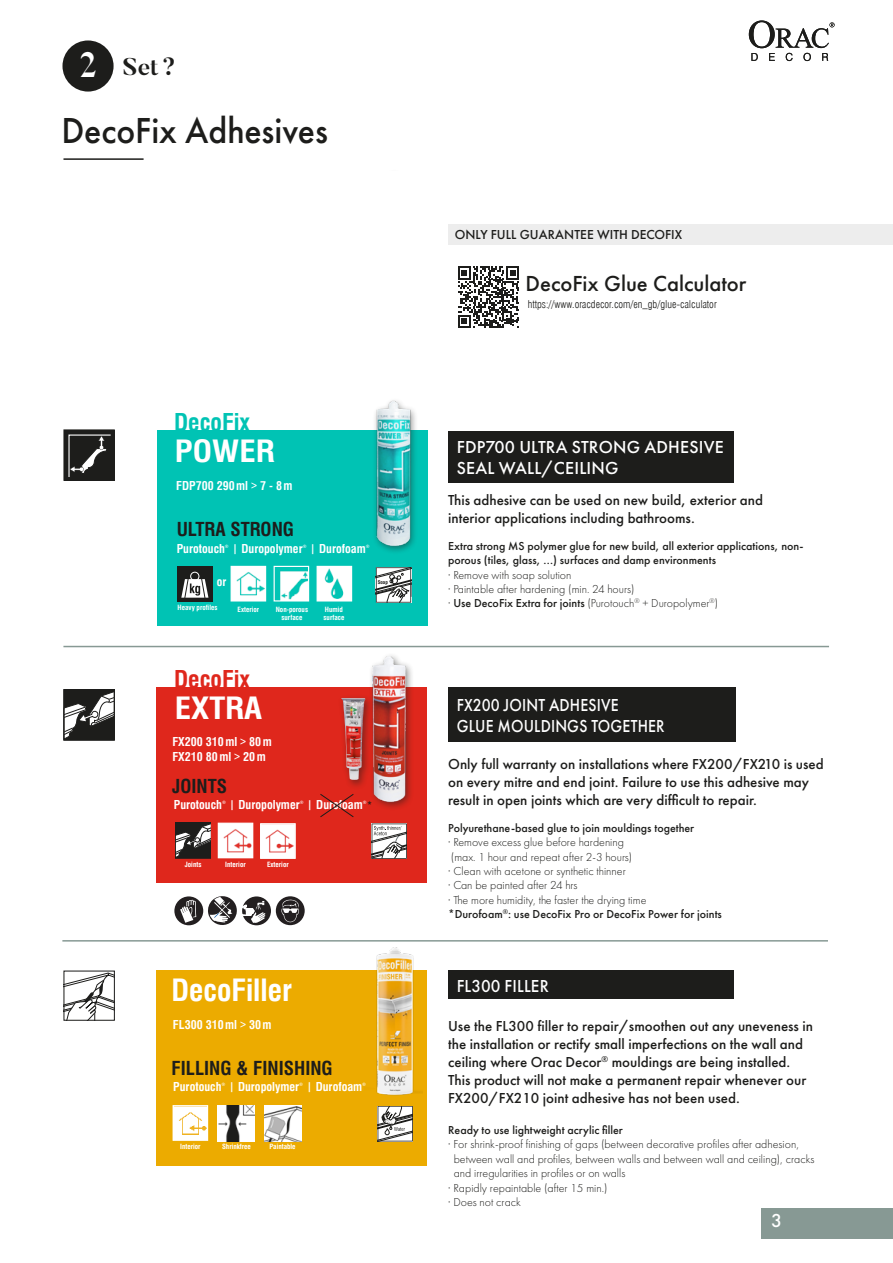
<style>
.page{position:relative;width:893px;height:1263px;background:#fff}
.page>*{position:absolute;margin:0;border:0;box-sizing:border-box;transform-origin:0 0}
.t1{font:500 37.5px "Futura PT";color:#1d1d1b;scale:.95 1}
.t2{font:700 condensed 30px "Swiss 721 TL";color:#fff;scale:1.1 1}
.t3{font:700 condensed 30px "Swiss 721 TL";color:#fff}
.t4{font:700 condensed 24px "Swiss 721 TL";color:#00c3b4}
.t5{font:700 condensed 24px "Swiss 721 TL";color:#df271c}
.t6{font:700 24px "Butler";color:#1d1d1b}
.t7{font:500 22.65px "Futura PT";color:#1d1d1b}
.t8{font:500 19.5px "Futura PT";color:#fff}
.t9{font:700 condensed 18.75px "Swiss 721 TL";color:#1d1d1b}
.t10{font:500 18px/21.6px "Futura PT";letter-spacing:.01em;color:#fff}
.t11{font:500 18px/21.6px "Futura PT";letter-spacing:.01em;color:#fff;scale:.88 1}
.t12{font:500 18px "Futura PT";letter-spacing:.01em;color:#fff;scale:.95 1}
.t13{font:500 15px/18px "Futura PT";color:#1d1d1b}
.t14{font:500 13.5px "Futura PT";color:#1d1d1b}
.t15{font:300 12px/14.4px "Futura PT";color:#1d1d1b}
.t16{font:500 12px/14.4px "Futura PT";color:#1d1d1b}
.t17{font:700 condensed 12px/14.4px "Swiss 721 TL";color:#fff}
.t18{font:700 condensed 11.7px "Swiss 721 TL";color:#fff}
.t19{font:300 condensed 10.5px "Swiss 721 TL";color:#1d1d1b}
.t20{font:700 condensed 7.05px/7.1px "Swiss 721 TL";color:#fff;text-align:center}
.t21{font:700 condensed 4.95px "Swiss 721 TL";color:#1d1d1b}
.s1{font-size:35.25px;color:#fff}
.s2{font-family:"Futura PT";font-weight:500;font-stretch:normal;font-size:10.5px;color:#1d1d1b}
.s3{font-weight:500}
</style>
<div class="page">
<div style="left:761px;top:1208px;width:132px;height:30px;background:#879994"></div>
<hr style="left:63px;top:158px;width:81px;height:2px;background:#1d1d1b">
<div style="left:157px;top:431px;width:270px;height:195px;background:#00c3b4"></div>
<img style="left:233px;top:568px;width:31px;height:31px">
<div style="left:231px;top:566px;width:35px;height:35px;border:1px solid #fff"></div>
<img style="left:280px;top:571px;width:27px;height:28px">
<div style="left:274px;top:566px;width:35px;height:35px;border:1px solid #fff"></div>
<img style="left:319px;top:568px;width:31px;height:31px">
<div style="left:317px;top:566px;width:35px;height:35px;border:1px solid #fff"></div>
<svg style="left:177px;top:566px;width:36px;height:36px"></svg>
<div style="left:190px;top:572px;width:9px;height:9px;border:1px solid #fff;border-radius:50%"></div>
<div style="left:372px;top:397px;width:47px;height:158px;background:#1d1d1b;opacity:.5"></div>
<img style="left:370px;top:397px;width:45px;height:151px">
<div style="left:156px;top:687px;width:270px;height:195px;background:#df271c"></div>
<svg style="left:175px;top:823px;width:36px;height:35px"></svg>
<img style="left:262px;top:825px;width:32px;height:32px">
<div style="left:260px;top:823px;width:36px;height:36px;border:1px solid #fff"></div>
<img style="left:220px;top:825px;width:31px;height:31px">
<div style="left:218px;top:823px;width:35px;height:35px;border:1px solid #fff"></div>
<div style="left:337px;top:694px;width:37px;height:96px;background:#1d1d1b;opacity:.5"></div>
<img style="left:341px;top:698px;width:25px;height:82px">
<div style="left:368px;top:652px;width:46px;height:159px;background:#1d1d1b;opacity:.5"></div>
<img style="left:369px;top:652px;width:42px;height:151px">
<svg style="left:320px;top:794px;width:34px;height:24px"></svg>
<svg style="left:376px;top:567px;width:36px;height:36px"></svg>
<svg style="left:372px;top:823px;width:35px;height:36px"></svg>
<svg style="left:174px;top:896px;width:131px;height:30px"></svg>
<div style="left:157px;top:970px;width:270px;height:196px;background:#ecab00"></div>
<img style="left:175px;top:1107px;width:31px;height:32px">
<div style="left:173px;top:1105px;width:35px;height:36px;border:1px solid #fff"></div>
<img style="left:217px;top:1105px;width:37px;height:36px">
<img style="left:264px;top:1105px;width:37px;height:36px">
<img style="left:364px;top:941px;width:59px;height:170px">
<svg style="left:378px;top:1106px;width:35px;height:35px"></svg>
<hr style="left:62px;top:940px;width:766px;height:1px;background:#879994">
<svg style="left:749px;top:20px;width:85px;height:41px"></svg>
<div style="left:62px;top:40px;width:52px;height:52px;background:#1d1d1b;border-radius:50%"></div>
<div style="left:448px;top:224px;width:445px;height:20px;background:#ededed"></div>
<hr style="left:63px;top:646px;width:766px;height:1px;background:#879994">
<div style="left:448px;top:431px;width:286px;height:51px;background:#1d1d1b"></div>
<svg style="left:63px;top:429px;width:52px;height:52px;background:#3a3a38"></svg>
<svg style="left:63px;top:689px;width:52px;height:51px"></svg>
<svg style="left:65px;top:972px;width:48px;height:47px"></svg>
<div style="left:63px;top:970px;width:52px;height:51px;border:1px solid #1d1d1b"></div>
<svg style="left:458px;top:266px;width:61px;height:62px"></svg>
<div style="left:448px;top:970px;width:286px;height:29px;background:#1d1d1b"></div>
<div style="left:448px;top:687px;width:288px;height:55px;background:#1d1d1b"></div>
<h3 class="t6" style="left:80px;top:51px;width:98px"><span class="s1">2</span> Set?</h3>
<h1 class="t1" style="left:61px;top:108px;width:282px">DecoFix Adhesives</h1>
<h3 class="t4" style="left:174px;top:407px;width:77px">DecoFix</h3>
<h2 class="t2" style="left:175px;top:432px;width:92px">POWER</h2>
<p class="t17" style="left:176px;top:478px;width:118px">FDP700 290ml &gt; 7 - 8m</p>
<h3 class="t9" style="left:177px;top:517px;width:119px">ULTRA STRONG</h3>
<p class="t17" style="left:177px;top:541px;width:194px">Purotouch<sup>®</sup> | Duropolymer<sup>®</sup> | Durofoam<sup>®</sup></p>
<p class="t18" style="left:217px;top:574px;width:11px">or</p>
<p class="t20" style="left:178px;top:604px;width:41px">Heavy profiles</p>
<p class="t20" style="left:238px;top:606px;width:23px">Exterior</p>
<p class="t20" style="left:276px;top:606px;width:34px">Non-porous surface</p>
<p class="t20" style="left:324px;top:606px;width:22px;text-align:left">Humid surface</p>
<p class="t21" style="left:378px;top:579px;width:12px">Soap</p>
<h3 class="t5" style="left:174px;top:664px;width:77px">DecoFix</h3>
<h2 class="t2" style="left:175px;top:689px;width:81px">EXTRA</h2>
<p class="t17" style="left:172px;top:735px;width:101px">FX200 310ml &gt; 80m<br>FX210 80ml &gt; 20m</p>
<h3 class="t9" style="left:172px;top:774px;width:56px">JOINTS</h3>
<p class="t17" style="left:174px;top:797px;width:200px">Purotouch<sup>®</sup> | Duropolymer<sup>®</sup> | Durofoam<sup>®</sup><span class="s2">*</span></p>
<p class="t20" style="left:185px;top:860px;width:18px">Joints</p>
<p class="t20" style="left:225px;top:860px;width:22px">Interior</p>
<p class="t20" style="left:267px;top:861px;width:23px">Exterior</p>
<h2 class="t3" style="left:172px;top:971px;width:122px">DecoFiller</h2>
<p class="t17" style="left:173px;top:1017px;width:100px">FL300 310ml &gt; 30m</p>
<h3 class="t9" style="left:172px;top:1057px;width:163px">FILLING &amp; FINISHING</h3>
<p class="t17" style="left:173px;top:1079px;width:194px">Purotouch<sup>®</sup> | Duropolymer<sup>®</sup> | Durofoam<sup>®</sup></p>
<p class="t20" style="left:180px;top:1143px;width:22px">Interior</p>
<p class="t20" style="left:222px;top:1143px;width:30px">Shrinkfree</p>
<p class="t20" style="left:270px;top:1143px;width:28px">Paintable</p>
<p class="t14" style="left:455px;top:227px;width:229px">ONLY FULL GUARANTEE WITH DECOFIX</p>
<h3 class="t7" style="left:526px;top:269px;width:222px">DecoFix Glue Calculator</h3>
<p class="t19" style="left:528px;top:298px;width:191px">https://www.oracdecor.com/en_gb/glue-calculator</p>
<h3 class="t10" style="left:457px;top:436px;width:268px">FDP700 ULTRA STRONG ADHESIVE<br>SEAL WALL/CEILING</h3>
<p class="t13" style="left:448px;top:491px;width:316px">This adhesive can be used on new build, exterior and interior applications including bathrooms.</p>
<p class="t16" style="left:448px;top:539px;width:357px">Extra strong MS polymer glue for new build, all exterior applications, non&shy;porous (tiles, glass, ...) surfaces and damp environments</p>
<p class="t15" style="left:448px;top:567px;width:271px">· Remove with soap solution<br>· Paintable after hardening (min. 24 hours)<br>· <span class="s3">Use DecoFix Extra for joints</span> (Purotouch<sup>®</sup> + Duropolymer<sup>®</sup>)</p>
<h3 class="t11" style="left:457px;top:694px;width:238px">FX200 JOINT ADHESIVE<br>GLUE MOULDINGS TOGETHER</h3>
<p class="t13" style="left:448px;top:755px;width:377px">Only full warranty on installations where FX200/FX210 is used on every mitre and end joint. Failure to use this adhesive may result in open joints which are very difficult to repair.</p>
<p class="t16" style="left:448px;top:820px;width:248px">Polyurethane-based glue to join mouldings together</p>
<p class="t15" style="left:448px;top:835px;width:275px">· Remove excess glue before hardening<br>(max. 1 hour and repeat after 2-3 hours)<br>· Clean with acetone or synthetic thinner<br>· Can be painted after 24 hrs<br>· The more humidity, the faster the drying time<br><span class="s3">*Durofoam</span><sup>®</sup><span class="s3">: use DecoFix Pro or DecoFix Power for joints</span></p>
<h3 class="t12" style="left:457px;top:975px;width:98px">FL300 FILLER</h3>
<p class="t13" style="left:448px;top:1017px;width:366px">Use the FL300 filler to repair/smoothen out any uneveness in the installation or rectify small imperfections on the wall and ceiling where Orac Decor<sup>®</sup> mouldings are being installed.<br>This product will not make a permanent repair whenever our FX200/FX210 joint adhesive has not been used.</p>
<p class="t16" style="left:448px;top:1123px;width:176px">Ready to use lightweight acrylic filler</p>
<p class="t15" style="left:448px;top:1137px;width:352px">· For shrink-proof finishing of gaps (between decorative profiles after adhesion,</p>
<p class="t15" style="left:454px;top:1151px;width:362px">between wall and profiles, between walls and between wall and ceiling), cracks</p>
<p class="t15" style="left:454px;top:1166px;width:173px">and irregularities in profiles or on walls</p>
<p class="t15" style="left:448px;top:1180px;width:161px">· Rapidly repaintable (after 15 min.)</p>
<p class="t15" style="left:448px;top:1195px;width:74px">· Does not crack</p>
<h3 class="t8" style="left:771px;top:1209px;width:13px">3</h3>
</div>
